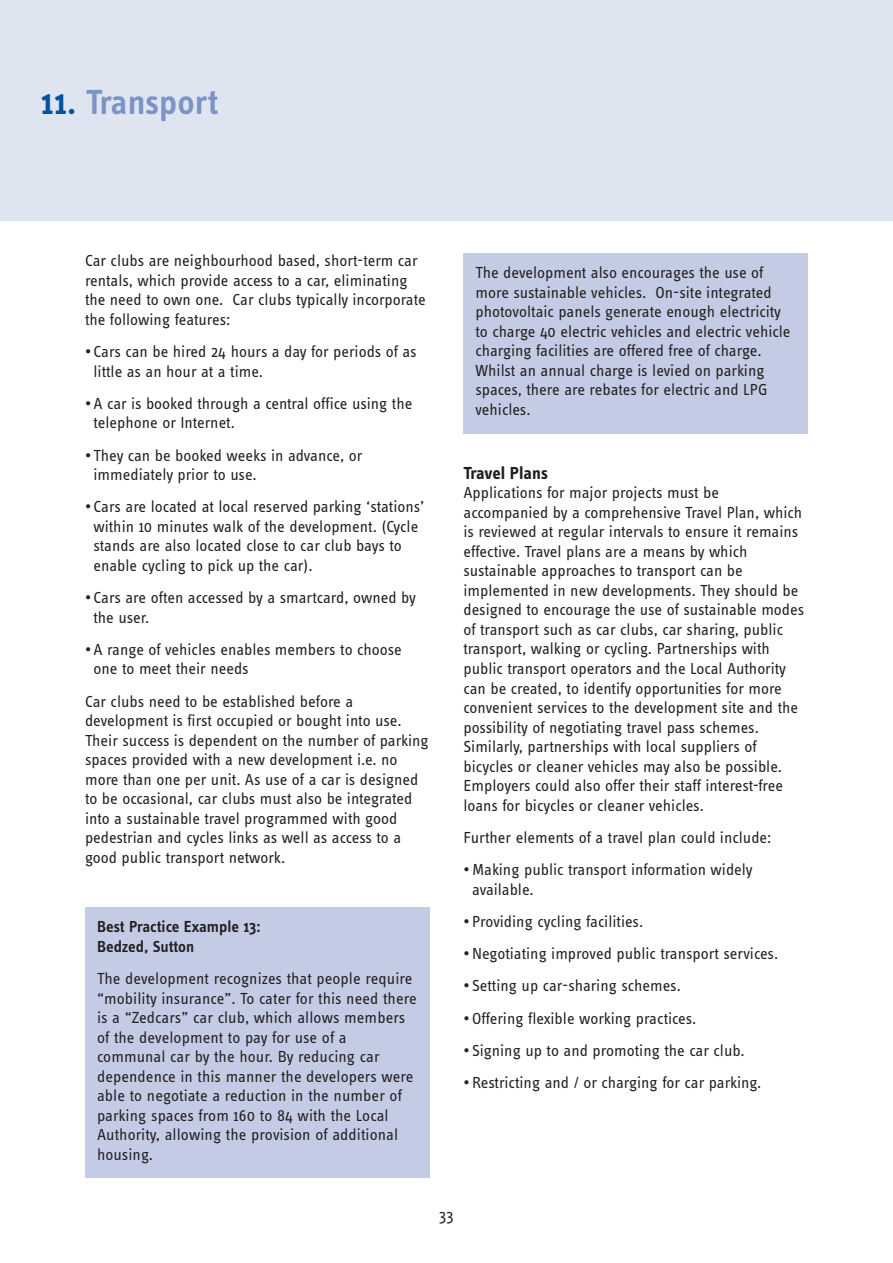
<style>
.page{position:relative;width:893px;height:1263px;background:#fff}
.page>*{position:absolute;margin:0;border:0;box-sizing:border-box;transform-origin:0 0}
.t1{font:600 36px "Info Text";color:#7c93c6}
.t2{font:700 18px "Info Text";letter-spacing:-.01em;color:#231f20}
.t3{font:16.5px/19.5px "Info Text";color:#231f20}
.t4{font:600 16.5px/19.5px "Info Text";color:#231f20}
.s1{color:#01539e}
</style>
<div class="page">
<div style="left:0;top:0;width:893px;height:221px;background:#dfe4f1"></div>
<div style="left:85px;top:907px;width:344px;height:271px;background:#c3cbe5"></div>
<div style="left:463px;top:253px;width:345px;height:181px;background:#c3cbe5"></div>
<h1 class="t1" style="left:41px;top:90px;width:179px"><span class="s1">11.</span> Transport</h1>
<p class="t3" style="left:85px;top:253px;width:342px">Car clubs are neighbourhood based, short-term car rentals, which provide access to a car, eliminating the need to own one. Car clubs typically incorporate the following features:</p>
<p class="t3" style="left:94px;top:343px;width:325px;text-indent:-9px">• Cars can be hired 24 hours a day for periods of as little as an hour at a time.</p>
<p class="t3" style="left:94px;top:395px;width:320px;text-indent:-9px">• A car is booked through a central office using the telephone or Internet.</p>
<p class="t3" style="left:94px;top:447px;width:270px;text-indent:-9px">• They can be booked weeks in advance, or immediately prior to use.</p>
<p class="t3" style="left:94px;top:499px;width:332px;text-indent:-9px">• Cars are located at local reserved parking ‘stations’ within 10 minutes walk of the development. (Cycle stands are also located close to car club bays to enable cycling to pick up the car).</p>
<p class="t3" style="left:94px;top:589px;width:324px;text-indent:-9px">• Cars are often accessed by a smartcard, owned by the user.</p>
<p class="t3" style="left:94px;top:641px;width:310px;text-indent:-9px">• A range of vehicles enables members to choose one to meet their needs</p>
<p class="t3" style="left:85px;top:693px;width:345px">Car clubs need to be established before a development is first occupied or bought into use.<br>Their success is dependent on the number of parking spaces provided with a new development i.e. no more than one per unit. As use of a car is designed to be occasional, car clubs must also be integrated into a sustainable travel programmed with good pedestrian and cycles links as well as access to a good public transport network.</p>
<p class="t4" style="left:97px;top:919px;width:165px">Best Practice Example 13:<br>Bedzed, Sutton</p>
<p class="t3" style="left:97px;top:970px;width:321px">The development recognizes that people require “mobility insurance”. To cater for this need there is a “Zedcars” car club, which allows members of the development to pay for use of a communal car by the hour. By reducing car dependence in this manner the developers were able to negotiate a reduction in the number of parking spaces from 160 to 84 with the Local Authority, allowing the provision of additional housing.</p>
<p class="t3" style="left:475px;top:265px;width:317px">The development also encourages the use of more sustainable vehicles. On-site integrated photovoltaic panels generate enough electricity to charge 40 electric vehicles and electric vehicle charging facilities are offered free of charge.<br>Whilst an annual charge is levied on parking spaces, there are rebates for electric and LPG vehicles.</p>
<p class="t2" style="left:463px;top:467px;width:86px">Travel Plans</p>
<p class="t3" style="left:463px;top:485px;width:342px">Applications for major projects must be accompanied by a comprehensive Travel Plan, which is reviewed at regular intervals to ensure it remains effective. Travel plans are a means by which sustainable approaches to transport can be implemented in new developments. They should be designed to encourage the use of sustainable modes of transport such as car clubs, car sharing, public transport, walking or cycling. Partnerships with public transport operators and the Local Authority can be created, to identify opportunities for more convenient services to the development site and the possibility of negotiating travel pass schemes.<br>Similarly, partnerships with local suppliers of bicycles or cleaner vehicles may also be possible.<br>Employers could also offer their staff interest-free loans for bicycles or cleaner vehicles.</p>
<p class="t3" style="left:463px;top:829px;width:309px">Further elements of a travel plan could include:</p>
<p class="t3" style="left:472px;top:861px;width:282px;text-indent:-9px">•Making public transport information widely available.</p>
<p class="t3" style="left:463px;top:913px;width:181px">• Providing cycling facilities.</p>
<p class="t3" style="left:463px;top:945px;width:316px">• Negotiating improved public transport services.</p>
<p class="t3" style="left:463px;top:978px;width:219px">• Setting up car-sharing schemes.</p>
<p class="t3" style="left:463px;top:1010px;width:234px">• Offering flexible working practices.</p>
<p class="t3" style="left:463px;top:1042px;width:283px">• Signing up to and promoting the car club.</p>
<p class="t3" style="left:463px;top:1074px;width:299px">• Restricting and / or charging for car parking.</p>
<p class="t3" style="left:439px;top:1207px;width:16px">33</p>
</div>
